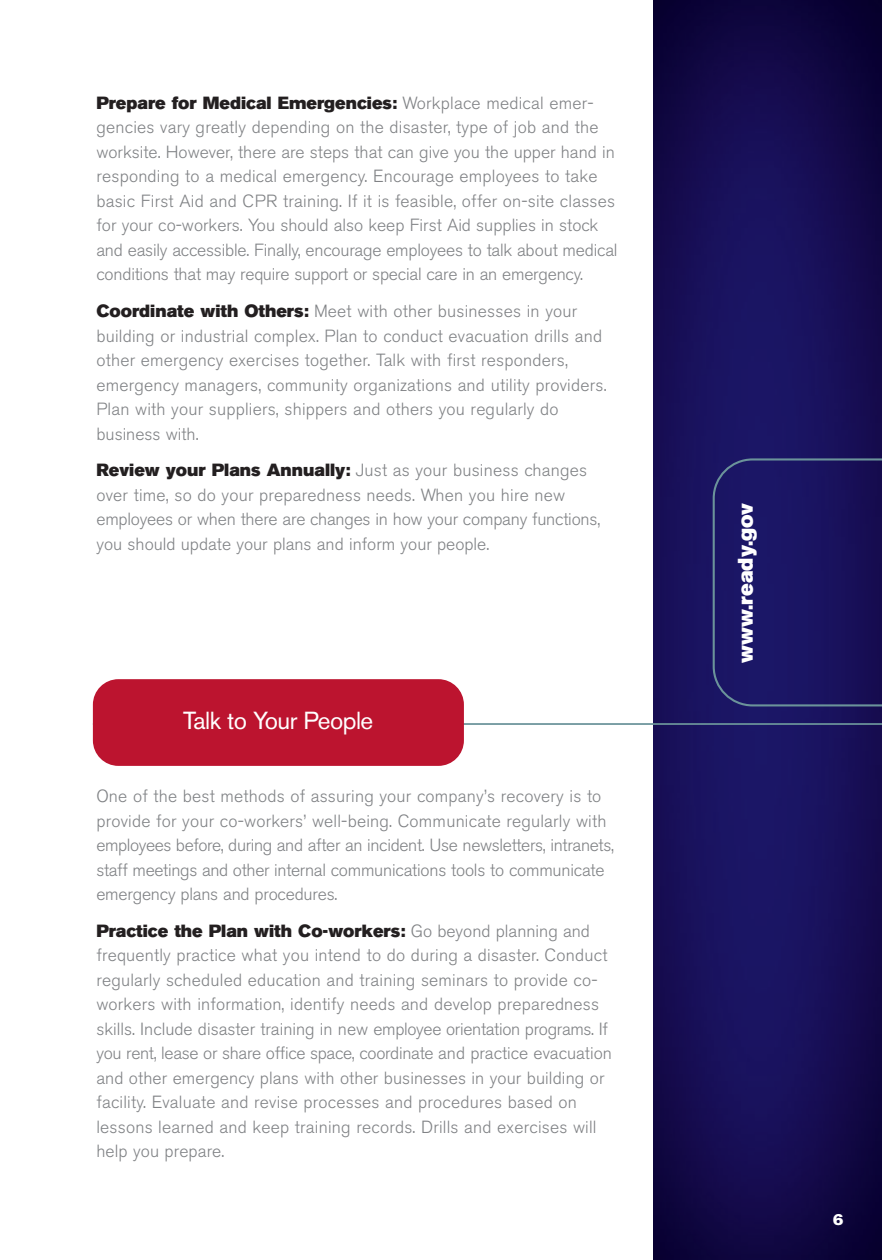
<style>
.page{position:relative;width:882px;height:1260px;background:#fff}
.page>*{position:absolute;margin:0;border:0;box-sizing:border-box;transform-origin:0 0}
.t1{font:24.5px "Akzidenz Grotesk BE";letter-spacing:-.025em;color:#fff}
.t2{font:21px "Akzidenz Grotesk BE Super";color:#fff}
.t3{font:300 17.5px/24.5px "Akzidenz Grotesk BE";letter-spacing:.01em;color:#808285}
.t4{font:300 17.5px/24.5px "Akzidenz Grotesk BE";letter-spacing:-.01em;color:#808285}
.t5{font:15.75px "Akzidenz Grotesk BE Super";color:#fff}
.s1{font-family:"Akzidenz Grotesk BE Super";font-weight:400;color:#231f20}
</style>
<div class="page">
<img style="left:654px;top:0;width:228px;height:1260px">
<svg style="left:713px;top:458px;width:169px;height:248px;background:#1b1661"></svg>
<hr style="left:93px;top:723px;width:789px;height:2px;background:#6b939a">
<div style="left:93px;top:679px;width:371px;height:87px;background:#bc142f;border-radius:26px"></div>
<p class="t3" style="left:96px;top:92px;width:523px"><span class="s1">Prepare for Medical Emergencies:</span> Workplace medical emer&shy;gencies vary greatly depending on the disaster, type of job and the worksite. However, there are steps that can give you the upper hand in responding to a medical emergency. Encourage employees to take basic First Aid and CPR training. If it is feasible, offer on-site classes for your co-workers. You should also keep First Aid supplies in stock and easily accessible. Finally, encourage employees to talk about medical conditions that may require support or special care in an emergency.</p>
<p class="t3" style="left:96px;top:300px;width:512px"><span class="s1">Coordinate with Others:</span> Meet with other businesses in your building or industrial complex. Plan to conduct evacuation drills and other emergency exercises together. Talk with first responders, emergency managers, community organizations and utility providers.<br>Plan with your suppliers, shippers and others you regularly do business with.</p>
<p class="t3" style="left:96px;top:459px;width:505px"><span class="s1">Review your Plans Annually:</span> Just as your business changes over time, so do your preparedness needs. When you hire new employees or when there are changes in how your company functions, you should update your plans and inform your people.</p>
<p class="t1" style="left:183px;top:712px;width:191px">Talk to Your People</p>
<p class="t4" style="left:96px;top:785px;width:519px">One of the best methods of assuring your company’s recovery is to provide for your co-workers’ well-being. Communicate regularly with employees before, during and after an incident. Use newsletters, intranets, staff meetings and other internal communications tools to communicate emergency plans and procedures.</p>
<p class="t3" style="left:96px;top:920px;width:517px"><span class="s1">Practice the Plan with Co-workers:</span> Go beyond planning and frequently practice what you intend to do during a disaster. Conduct regularly scheduled education and training seminars to provide co&shy;workers with information, identify needs and develop preparedness skills. Include disaster training in new employee orientation programs. If you rent, lease or share office space, coordinate and practice evacuation and other emergency plans with other businesses in your building or facility. Evaluate and revise processes and procedures based on lessons learned and keep training records. Drills and exercises will help you prepare.</p>
<p class="t2" style="left:737px;top:663px;width:161px;rotate:-90deg">www.ready.gov</p>
<p class="t5" style="left:833px;top:1214px;width:12px">6</p>
</div>
